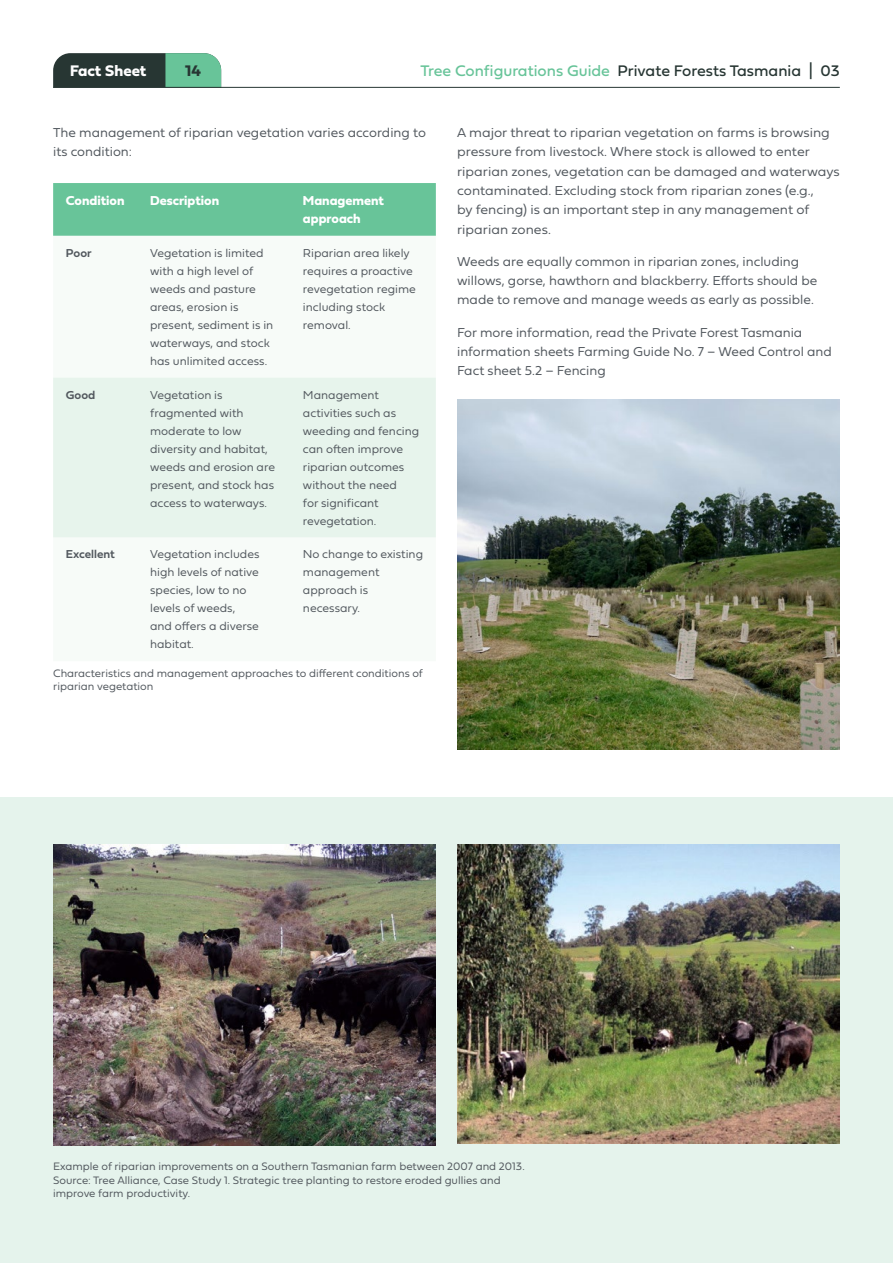
<style>
.page{position:relative;width:893px;height:1263px;background:#fff}
.page>*{position:absolute;margin:0;border:0;box-sizing:border-box;transform-origin:0 0}
.t1{font:16.05px "Fieldwork Geo Regular";color:#273633}
.t2{font:16.05px "Fieldwork Geo Bold";color:#fff}
.t3{font:16.05px "Fieldwork Geo Bold";color:#273633}
.t4{font:13.5px/19.4px "Fieldwork Geo Light";color:#52585e}
.t5{font:13.5px/18px "Fieldwork Geo Bold";color:#fff}
.t6{font:12px/18px "Fieldwork Geo Light";color:#52585e}
.t7{font:12px "Fieldwork Geo Demibold";color:#52585e}
.t8{font:11.25px/13.5px "Fieldwork Geo Light";color:#52585e}
.s1{color:#68c499}
</style>
<div class="page">
<svg style="left:53px;top:53px;width:168px;height:34px;background:#416858"></svg>
<hr style="left:53px;top:87px;width:787px;height:1px;background:#273633">
<div style="left:0;top:798px;width:893px;height:465px;background:#e5f3ec"></div>
<div style="left:53px;top:183px;width:383px;height:53px;background:#68c499"></div>
<div style="left:53px;top:378px;width:383px;height:159px;background:#e7f4ec"></div>
<img style="left:53px;top:844px;width:383px;height:301px">
<img style="left:457px;top:844px;width:383px;height:299px">
<img style="left:457px;top:399px;width:383px;height:350px">
<p class="t2" style="left:70px;top:58px;width:78px">Fact Sheet</p>
<p class="t3" style="left:185px;top:58px;width:17px">14</p>
<p class="t1" style="left:420px;top:58px;width:421px"><span class="s1">Tree Configurations Guide</span> Private Forests Tasmania | 03</p>
<p class="t4" style="left:53px;top:122px;width:374px">The management of riparian vegetation varies according to its condition:</p>
<p class="t5" style="left:66px;top:191px;width:60px">Condition</p>
<p class="t5" style="left:150px;top:191px;width:71px">Description</p>
<p class="t5" style="left:303px;top:191px;width:82px">Management approach</p>
<p class="t7" style="left:66px;top:243px;width:27px">Poor</p>
<p class="t6" style="left:150px;top:243px;width:125px">Vegetation is limited with a high level of weeds and pasture areas, erosion is present, sediment is in waterways, and stock has unlimited access.</p>
<p class="t6" style="left:303px;top:243px;width:114px">Riparian area likely requires a proactive revegetation regime including stock removal.</p>
<p class="t7" style="left:66px;top:385px;width:31px">Good</p>
<p class="t6" style="left:150px;top:385px;width:126px">Vegetation is fragmented with moderate to low diversity and habitat, weeds and erosion are present, and stock has access to waterways.</p>
<p class="t6" style="left:303px;top:385px;width:118px">Management activities such as weeding and fencing can often improve riparian outcomes without the need<br>for significant revegetation.</p>
<p class="t7" style="left:66px;top:545px;width:50px">Excellent</p>
<p class="t6" style="left:150px;top:545px;width:111px">Vegetation includes high levels of native species, low to no levels of weeds, and offers a diverse habitat.</p>
<p class="t6" style="left:303px;top:545px;width:122px">No change to existing management approach is necessary.</p>
<p class="t8" style="left:53px;top:666px;width:371px">Characteristics and management approaches to different conditions of riparian vegetation</p>
<p class="t4" style="left:457px;top:122px;width:384px">A major threat to riparian vegetation on farms is browsing pressure from livestock. Where stock is allowed to enter riparian zones, vegetation can be damaged and waterways contaminated. Excluding stock from riparian zones (e.g.,<br>by fencing) is an important step in any management of riparian zones.</p>
<p class="t4" style="left:457px;top:251px;width:362px">Weeds are equally common in riparian zones, including willows, gorse, hawthorn and blackberry. Efforts should be made to remove and manage weeds as early as possible.</p>
<p class="t4" style="left:457px;top:322px;width:376px">For more information, read the Private Forest Tasmania information sheets Farming Guide No. 7 – Weed Control and<br>Fact sheet 5.2 – Fencing</p>
<p class="t8" style="left:53px;top:1159px;width:473px">Example of riparian improvements on a Southern Tasmanian farm between 2007 and 2013.<br>Source: Tree Alliance, Case Study 1. Strategic tree planting to restore eroded gullies and improve farm productivity.</p>
</div>
